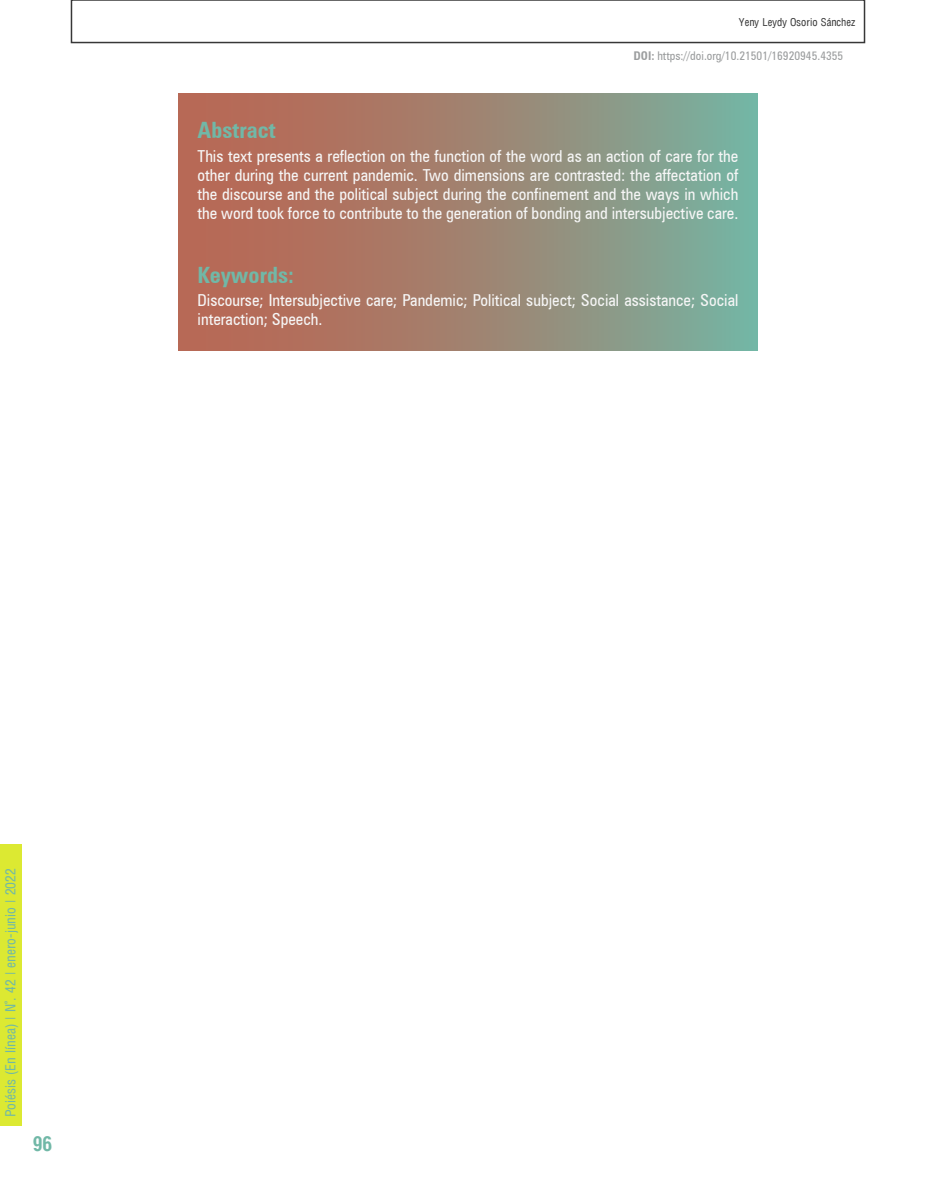
<style>
.page{position:relative;width:936px;height:1191px;background:#fff}
.page>*{position:absolute;margin:0;border:0;box-sizing:border-box;transform-origin:0 0}
.t1{font:700 condensed 22.5px "Zurich BT";color:#71b8a7}
.t2{font:700 condensed 19.5px "Arena";color:#71b8a7}
.t3{font:condensed 16.5px/19px "Zurich BT";color:#f6f6f6;text-align:justify}
.t4{font:13.5px "Arena Condensed";color:#71b8a7}
.t5{font:condensed 12px "Zurich BT";color:#9c9e9f}
.t6{font:10.5px "Arena Condensed";color:#373737}
.s1{font-weight:700}
</style>
<div class="page">
<div style="left:0;top:844px;width:21px;height:282px;background:#dce932"></div>
<div style="left:71px;top:0;width:794px;height:43px;border:2px solid #373737"></div>
<div style="left:178px;top:94px;width:579px;height:257px;background:linear-gradient(to right,#c05f4b,#7aaf9d)"></div>
<p class="t6" style="left:738px;top:16px;width:118px">Yeny Leydy Osorio Sánchez</p>
<p class="t5" style="left:633px;top:48px;width:211px"><span class="s1">DOI:</span> https://doi.org/10.21501/16920945.4355</p>
<h1 class="t1" style="left:198px;top:117px;width:79px">Abstract</h1>
<p class="t3" style="left:198px;top:146px;width:542px">This text presents a reflection on the function of the word as an action of care for the other during the current pandemic. Two dimensions are contrasted: the affectation of the discourse and the political subject during the confinement and the ways in which the word took force to contribute to the generation of bonding and intersubjective care.</p>
<h1 class="t1" style="left:198px;top:261px;width:98px">Keywords:</h1>
<p class="t3" style="left:198px;top:290px;width:542px">Discourse; Intersubjective care; Pandemic; Political subject; Social assistance; Social interaction; Speech.</p>
<p class="t4" style="left:3px;top:1117px;width:251px;rotate:-90deg">Poiésis (En línea) | N°. 42 | enero-junio | 2022</p>
<p class="t2" style="left:33px;top:1132px;width:21px">96</p>
</div>
